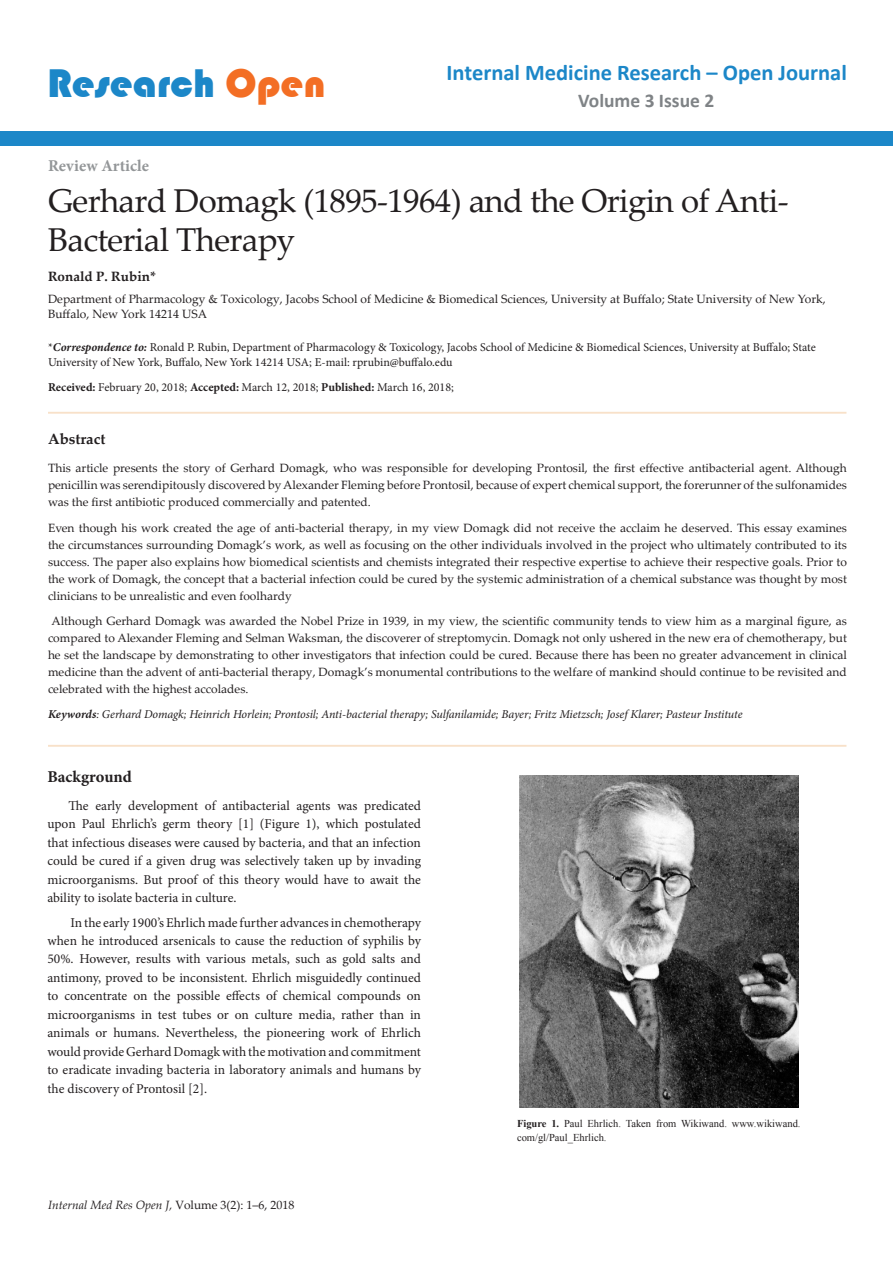
<style>
.page{position:relative;width:893px;height:1263px;background:#fff}
.page>*{position:absolute;margin:0;border:0;box-sizing:border-box;transform-origin:0 0}
.t1{font:41.25px "Bauhaus 93";color:#1c87c8}
.t2{font:33px/39px "Palatino Linotype";letter-spacing:-.02em;color:#231f20}
.t3{font:700 22.5px "Calibri";color:#1c87c8}
.t4{font:700 19.5px "Calibri";color:#7f8386}
.t5{font:700 16.5px "Minion Pro";letter-spacing:.005em;color:#939698}
.t6{font:700 16.5px "Minion Pro";color:#231f20}
.Abstruct{font:700 15px "Palatino Linotype";color:#231f20}
.Body_text{font:13.5px/18.5px "Minion Pro";letter-spacing:-.005em;color:#231f20;text-align:justify}
.Authors{font:700 13.5px "Palatino Linotype";color:#231f20}
.AB_TX{font:12px/17px "Palatino Linotype";color:#231f20;text-align:justify}
.Correspondence{font:12px/15px "Minion Pro";color:#231f20}
.Aff{font:12px/15px "Palatino Linotype";color:#231f20}
.Keywords{font:italic 12px "Minion Pro";letter-spacing:-.01em;color:#231f20}
.rece{font:12px "Minion Pro";color:#231f20}
.t7{font:italic 12px "Palatino Linotype";color:#231f20}
.FC{font:10.5px/13.5px "Times New Roman";color:#231f20}
.s1{color:#f36e24}
.s2{font-weight:700;font-style:italic}
.s3{font-weight:700}
.s4{font-style:normal}
</style>
<div class="page">
<div style="left:0;top:131px;width:893px;height:15px;background:#1c87c8"></div>
<hr style="left:48px;top:412px;width:798px;height:2px;background:#f8e1c9">
<hr style="left:48px;top:745px;width:798px;height:2px;background:#f8e1c9">
<img style="left:519px;top:775px;width:279px;height:332px">
<h1 class="t1" style="left:47px;top:60px;width:280px">Research <span class="s1">Open</span></h1>
<h3 class="t3" style="left:447px;top:58px;width:402px">Internal Medicine Research – Open Journal</h3>
<h3 class="t4" style="left:578px;top:88px;width:138px">Volume 3 Issue 2</h3>
<p class="t5" style="left:48px;top:154px;width:103px">Review Article</p>
<p class="t2" style="left:48px;top:179px;width:742px">Gerhard Domagk (1895-1964) and the Origin of Anti-<br>Bacterial Therapy</p>
<p class="Authors" style="left:48px;top:266px;width:110px">Ronald P. Rubin*</p>
<p class="Aff" style="left:48px;top:291px;width:779px">Department of Pharmacology &amp; Toxicology, Jacobs School of Medicine &amp; Biomedical Sciences, University at Buffalo; State University of New York,<br>Buffalo, New York 14214 USA</p>
<p class="Correspondence" style="left:48px;top:339px;width:769px">*<span class="s2">Correspondence to:</span> Ronald P. Rubin, Department of Pharmacology &amp; Toxicology, Jacobs School of Medicine &amp; Biomedical Sciences, University at Buffalo; State<br>University of New York, Buffalo, New York 14214 USA; E-mail: rprubin@buffalo.edu</p>
<p class="rece" style="left:48px;top:379px;width:407px"><span class="s3">Received:</span> February 20, 2018; <span class="s3">Accepted:</span> March 12, 2018; <span class="s3">Published:</span> March 16, 2018;</p>
<p class="Abstruct" style="left:48px;top:428px;width:59px">Abstract</p>
<p class="AB_TX" style="left:48px;top:459px;width:800px">This article presents the story of Gerhard Domagk, who was responsible for developing Prontosil, the first effective antibacterial agent. Although penicillin was serendipitously discovered by Alexander Fleming before Prontosil, because of expert chemical support, the forerunner of the sulfonamides was the first antibiotic produced commercially and patented.</p>
<p class="AB_TX" style="left:48px;top:519px;width:800px">Even though his work created the age of anti-bacterial therapy, in my view Domagk did not receive the acclaim he deserved. This essay examines the circumstances surrounding Domagk’s work, as well as focusing on the other individuals involved in the project who ultimately contributed to its success. The paper also explains how biomedical scientists and chemists integrated their respective expertise to achieve their respective goals. Prior to the work of Domagk, the concept that a bacterial infection could be cured by the systemic administration of a chemical substance was thought by most clinicians to be unrealistic and even foolhardy</p>
<p class="AB_TX" style="left:48px;top:612px;width:800px">Although Gerhard Domagk was awarded the Nobel Prize in 1939, in my view, the scientific community tends to view him as a marginal figure, as compared to Alexander Fleming and Selman Waksman, the discoverer of streptomycin. Domagk not only ushered in the new era of chemotherapy, but he set the landscape by demonstrating to other investigators that infection could be cured. Because there has been no greater advancement in clinical medicine than the advent of anti-bacterial therapy, Domagk’s monumental contributions to the welfare of mankind should continue to be revisited and celebrated with the highest accolades.</p>
<p class="Keywords" style="left:48px;top:706px;width:696px"><span class="s3">Keywords</span>: Gerhard Domagk; Heinrich Horlein; Prontosil; Anti-bacterial therapy; Sulfanilamide; Bayer; Fritz Mietzsch; Josef Klarer; Pasteur Institute</p>
<h1 class="t6" style="left:47px;top:765px;width:86px">Background</h1>
<p class="Body_text" style="left:47px;top:796px;width:375px;text-indent:21px">The early development of antibacterial agents was predicated upon Paul Ehrlich’s germ theory [1] (Figure 1), which postulated that infectious diseases were caused by bacteria, and that an infection could be cured if a given drug was selectively taken up by invading microorganisms. But proof of this theory would have to await the ability to isolate bacteria in culture.</p>
<p class="Body_text" style="left:47px;top:913px;width:375px;text-indent:23px">In the early 1900’s Ehrlich made further advances in chemotherapy when he introduced arsenicals to cause the reduction of syphilis by 50%. However, results with various metals, such as gold salts and antimony, proved to be inconsistent. Ehrlich misguidedly continued to concentrate on the possible effects of chemical compounds on microorganisms in test tubes or on culture media, rather than in animals or humans. Nevertheless, the pioneering work of Ehrlich would provide Gerhard Domagk with the motivation and commitment to eradicate invading bacteria in laboratory animals and humans by the discovery of Prontosil [2].</p>
<p class="t7" style="left:48px;top:1196px;width:248px">Internal Med Res Open J, <span class="s4">Volume 3(2): 1–6, 2018</span></p>
<p class="FC" style="left:517px;top:1116px;width:285px"><span class="s3">Figure 1.</span> Paul Ehrlich. Taken from Wikiwand. www.wikiwand. com/gl/Paul_Ehrlich.</p>
</div>
